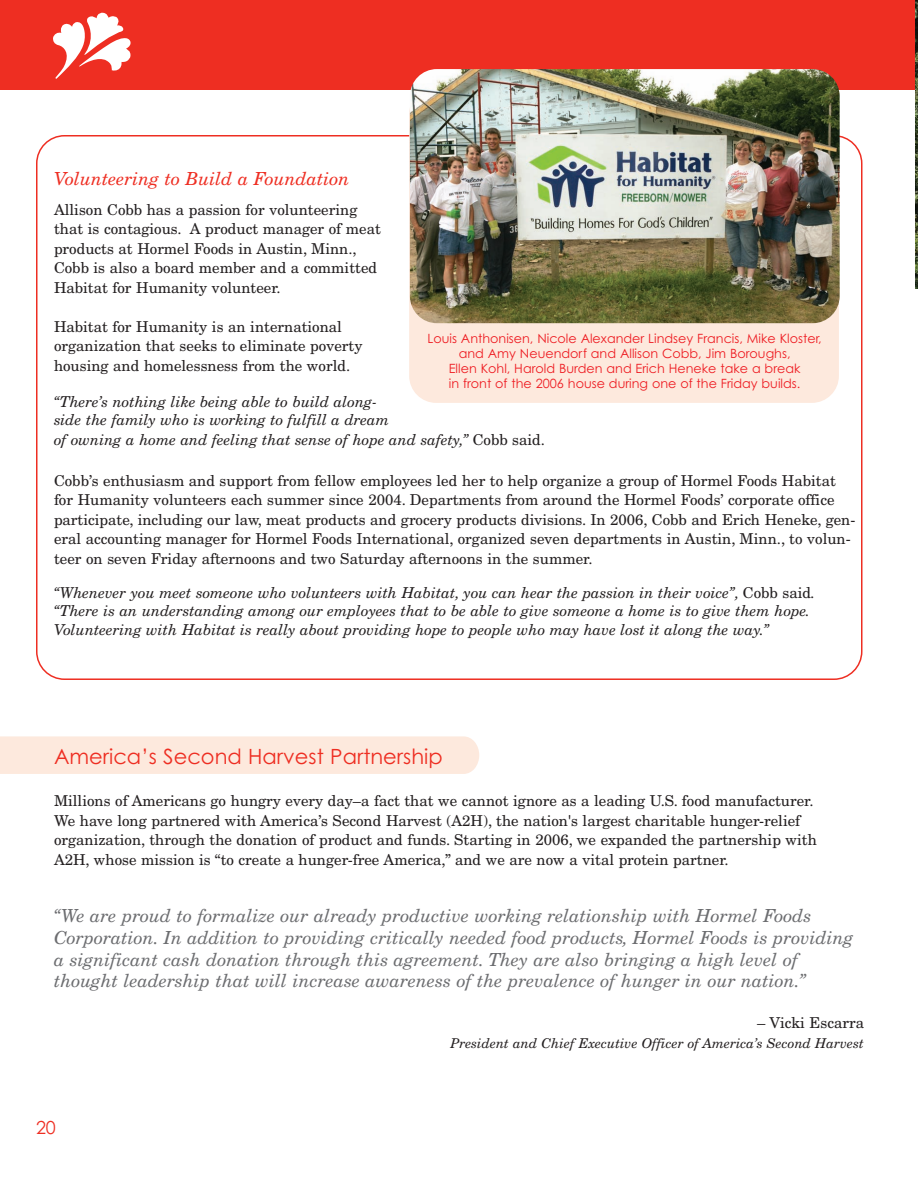
<style>
.page{position:relative;width:918px;height:1188px;background:#fff}
.page>*{position:absolute;margin:0;border:0;box-sizing:border-box;transform-origin:0 0}
.t1{font:21px "Century Gothic";color:#ee2e22}
.t2{font:italic 18px/21.6px "New Century Schlbk";color:#6c6d70}
.t3{font:italic 18px "New Century Schlbk";color:#ee2e22}
.t4{font:18px "Century Gothic";color:#ee2e22}
.t5{font:15px/19.5px "New Century Schlbk";color:#231f20}
.t6{font:italic 15px/18.5px "New Century Schlbk";color:#231f20}
.t7{font:italic 13.5px "New Century Schlbk";color:#231f20}
.t8{font:12.75px/15.3px "Century Gothic";color:#ee1d23;text-align:center}
.s1{font-style:normal}
</style>
<div class="page">
<div style="left:0;top:736px;width:479px;height:38px;background:#fde9dd"></div>
<div style="left:0;top:0;width:915px;height:90px;background:#ee2e22"></div>
<svg style="left:53px;top:12px;width:78px;height:67px"></svg>
<svg style="left:36px;top:135px;width:826px;height:545px"></svg>
<div style="left:409px;top:87px;width:430px;height:316px;background:#fde9dd;border-radius:27px"></div>
<img style="left:410px;top:69px;width:430px;height:254px">
<img style="left:915px;top:0;width:3px;height:288px">
<p class="t3" style="left:54px;top:172px;width:297px">Volunteering to Build a Foundation</p>
<p class="t5" style="left:54px;top:201px;width:328px">Allison Cobb has a passion for volunteering that is contagious. A product manager of meat products at Hormel Foods in Austin, Minn., Cobb is also a board member and a committed Habitat for Humanity volunteer.</p>
<p class="t5" style="left:54px;top:318px;width:310px">Habitat for Humanity is an international organization that seeks to eliminate poverty housing and homelessness from the world.</p>
<p class="t6" style="left:54px;top:394px;width:337px;line-height:18px">“There’s nothing like being able to build along&shy;side the family who is working to fulfill a dream</p>
<p class="t6" style="left:54px;top:432px;width:493px">of owning a home and feeling that sense of hope and safety,” <span class="s1">Cobb said.</span></p>
<p class="t5" style="left:54px;top:472px;width:803px">Cobb’s enthusiasm and support from fellow employees led her to help organize a group of Hormel Foods Habitat for Humanity volunteers each summer since 2004. Departments from around the Hormel Foods’ corporate office participate, including our law, meat products and grocery products divisions. In 2006, Cobb and Erich Heneke, gen&shy;eral accounting manager for Hormel Foods International, organized seven departments in Austin, Minn., to volun&shy;teer on seven Friday afternoons and two Saturday afternoons in the summer.</p>
<p class="t6" style="left:54px;top:585px;width:763px">“Whenever you meet someone who volunteers with Habitat, you can hear the passion in their voice”, <span class="s1">Cobb said</span>. “There is an understanding among our employees that to be able to give someone a home is to give them hope.<br>Volunteering with Habitat is really about providing hope to people who may have lost it along the way.”</p>
<p class="t8" style="left:428px;top:331px;width:396px">Louis Anthonisen, Nicole Alexander Lindsey Francis, Mike Kloster, and Amy Neuendorf and Allison Cobb, Jim Boroughs,<br>Ellen Kohl, Harold Burden and Erich Heneke take a break<br>in front of the 2006 house during one of the Friday builds.</p>
<h1 class="t1" style="left:54px;top:745px;width:390px">America’s Second Harvest Partnership</h1>
<p class="t5" style="left:54px;top:793px;width:764px">Millions of Americans go hungry every day–a fact that we cannot ignore as a leading U.S. food manufacturer.<br>We have long partnered with America’s Second Harvest (A2H), the nation's largest charitable hunger-relief organization, through the donation of product and funds. Starting in 2006, we expanded the partnership with A2H, whose mission is “to create a hunger-free America,” and we are now a vital protein partner.</p>
<p class="t2" style="left:54px;top:907px;width:801px">“We are proud to formalize our already productive working relationship with Hormel Foods Corporation. In addition to providing critically needed food products, Hormel Foods is providing a significant cash donation through this agreement. They are also bringing a high level of thought leadership that will increase awareness of the prevalence of hunger in our nation.”</p>
<p class="t5" style="left:757px;top:1015px;width:108px">– Vicki Escarra</p>
<p class="t7" style="left:450px;top:1038px;width:415px">President and Chief Executive Officer of America’s Second Harvest</p>
<p class="t4" style="left:36px;top:1117px;width:21px">20</p>
</div>
